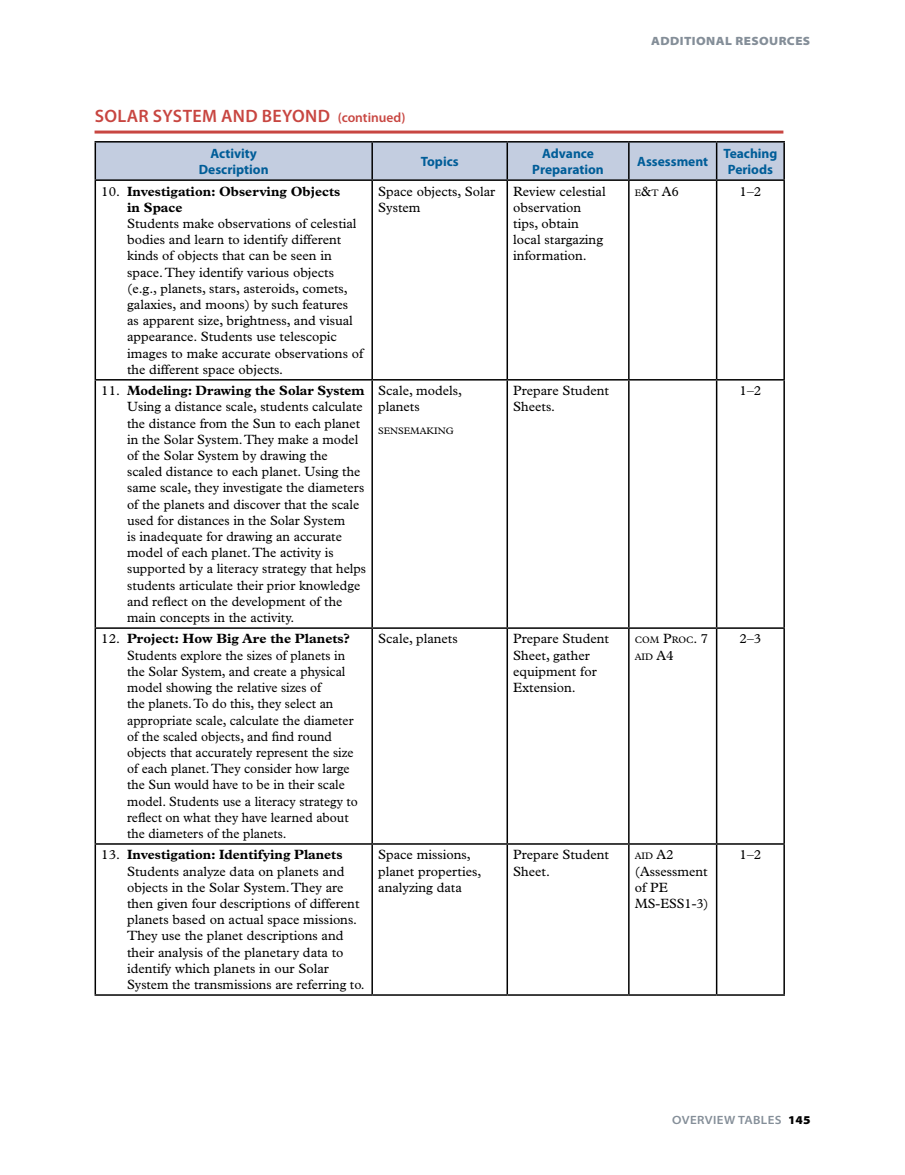
<style>
.page{position:relative;width:905px;height:1175px;background:#fff}
.page>*{position:absolute;margin:0;border:0;box-sizing:border-box;transform-origin:0 0}
.t1{font:600 18px "Myriad Pro";letter-spacing:.02em;color:#c84641}
.t2{font:13.5px/16.2px "Plantin Std";color:#000}
.t3{font:700 13.5px/16.2px "Myriad Pro";color:#005d98;text-align:center}
.t4{font:700 13.5px/16.2px "Plantin Std";color:#000}
.t5{font:900 semi-expanded 12px "Myriad Pro";letter-spacing:.035em;color:#848e98}
.t6{font:600 semi-expanded 12px "Myriad Pro";letter-spacing:.03em;color:#848e98}
.t7{font:9.45px/16.2px "Plantin Std";color:#000}
.s1{font-size:13.5px}
.s2{font-weight:400}
.s3{font-weight:700}
.s4{font-weight:900;color:#000}
</style>
<div class="page">
<svg style="left:94px;top:130px;width:689px;height:4px;background:#d57370"></svg>
<div style="left:96px;top:142px;width:687px;height:37px;background:#c3cde0"></div>
<hr style="left:94px;top:141px;width:278px;height:1px;background:#000">
<hr style="left:94px;top:142px;width:2px;height:37px;background:#000">
<hr style="left:372px;top:141px;width:135px;height:1px;background:#000">
<hr style="left:371px;top:142px;width:2px;height:37px;background:#000">
<hr style="left:507px;top:141px;width:121px;height:1px;background:#000">
<hr style="left:506px;top:142px;width:2px;height:37px;background:#000">
<hr style="left:628px;top:141px;width:88px;height:1px;background:#000">
<hr style="left:628px;top:142px;width:1px;height:37px;background:#000">
<hr style="left:716px;top:141px;width:68px;height:1px;background:#000">
<hr style="left:716px;top:142px;width:1px;height:37px;background:#000">
<hr style="left:783px;top:142px;width:1px;height:37px;background:#000">
<hr style="left:94px;top:179px;width:278px;height:2px;background:#000">
<hr style="left:94px;top:181px;width:2px;height:198px;background:#000">
<hr style="left:372px;top:179px;width:135px;height:2px;background:#000">
<hr style="left:371px;top:181px;width:2px;height:198px;background:#000">
<hr style="left:507px;top:179px;width:121px;height:2px;background:#000">
<hr style="left:506px;top:181px;width:2px;height:198px;background:#000">
<hr style="left:628px;top:179px;width:88px;height:2px;background:#000">
<hr style="left:628px;top:181px;width:1px;height:198px;background:#000">
<hr style="left:716px;top:179px;width:68px;height:2px;background:#000">
<hr style="left:716px;top:181px;width:1px;height:198px;background:#000">
<hr style="left:783px;top:181px;width:1px;height:198px;background:#000">
<hr style="left:94px;top:379px;width:278px;height:1px;background:#000">
<hr style="left:94px;top:380px;width:2px;height:247px;background:#000">
<hr style="left:372px;top:379px;width:135px;height:1px;background:#000">
<hr style="left:371px;top:380px;width:2px;height:247px;background:#000">
<hr style="left:507px;top:379px;width:121px;height:1px;background:#000">
<hr style="left:506px;top:380px;width:2px;height:247px;background:#000">
<hr style="left:628px;top:379px;width:88px;height:1px;background:#000">
<hr style="left:628px;top:380px;width:1px;height:247px;background:#000">
<hr style="left:716px;top:379px;width:68px;height:1px;background:#000">
<hr style="left:716px;top:380px;width:1px;height:247px;background:#000">
<hr style="left:783px;top:380px;width:1px;height:247px;background:#000">
<hr style="left:94px;top:627px;width:278px;height:2px;background:#000">
<hr style="left:94px;top:629px;width:2px;height:214px;background:#000">
<hr style="left:372px;top:627px;width:135px;height:2px;background:#000">
<hr style="left:371px;top:629px;width:2px;height:214px;background:#000">
<hr style="left:507px;top:627px;width:121px;height:2px;background:#000">
<hr style="left:506px;top:629px;width:2px;height:214px;background:#000">
<hr style="left:628px;top:627px;width:88px;height:2px;background:#000">
<hr style="left:628px;top:629px;width:1px;height:214px;background:#000">
<hr style="left:716px;top:627px;width:68px;height:2px;background:#000">
<hr style="left:716px;top:629px;width:1px;height:214px;background:#000">
<hr style="left:783px;top:629px;width:1px;height:214px;background:#000">
<hr style="left:94px;top:843px;width:278px;height:1px;background:#000">
<hr style="left:94px;top:844px;width:2px;height:150px;background:#000">
<hr style="left:372px;top:843px;width:135px;height:1px;background:#000">
<hr style="left:371px;top:844px;width:2px;height:150px;background:#000">
<hr style="left:507px;top:843px;width:121px;height:1px;background:#000">
<hr style="left:506px;top:844px;width:2px;height:150px;background:#000">
<hr style="left:628px;top:843px;width:88px;height:1px;background:#000">
<hr style="left:628px;top:844px;width:1px;height:150px;background:#000">
<hr style="left:716px;top:843px;width:68px;height:1px;background:#000">
<hr style="left:716px;top:844px;width:1px;height:150px;background:#000">
<hr style="left:783px;top:844px;width:1px;height:150px;background:#000">
<hr style="left:94px;top:994px;width:278px;height:1px;background:#000">
<hr style="left:372px;top:994px;width:135px;height:1px;background:#000">
<hr style="left:507px;top:994px;width:121px;height:1px;background:#000">
<hr style="left:628px;top:994px;width:88px;height:1px;background:#000">
<hr style="left:716px;top:994px;width:68px;height:1px;background:#000">
<p class="t5" style="left:651px;top:34px;width:161px">ADDITIONAL RESOURCES</p>
<h1 class="t1" style="left:95px;top:105px;width:312px">SOLAR SYSTEM AND BEYOND <span class="s1">(continued)</span></h1>
<p class="t3" style="left:199px;top:145px;width:71px">Activity<br>Description</p>
<p class="t3" style="left:421px;top:154px;width:39px">Topics</p>
<p class="t3" style="left:532px;top:145px;width:73px">Advance<br>Preparation</p>
<p class="t3" style="left:637px;top:154px;width:72px">Assessment</p>
<p class="t3" style="left:723px;top:145px;width:56px">Teaching<br>Periods</p>
<p class="t4" style="left:127px;top:183px;width:215px;text-indent:-26px"><span class="s2">10.</span> Investigation: Observing Objects in Space</p>
<p class="t2" style="left:127px;top:215px;width:238px">Students make observations of celestial bodies and learn to identify different kinds of objects that can be seen in space. They identify various objects (e.g., planets, stars, asteroids, comets, galaxies, and moons) by such features as apparent size, brightness, and visual appearance. Students use telescopic images to make accurate observations of the different space objects.</p>
<p class="t2" style="left:378px;top:183px;width:119px">Space objects, Solar<br>System</p>
<p class="t2" style="left:513px;top:183px;width:94px">Review celestial observation tips, obtain local stargazing information.</p>
<p class="t7" style="left:634px;top:184px;width:46px">E<span class="s1">&amp;</span>T <span class="s1">A6</span></p>
<p class="t2" style="left:739px;top:183px;width:23px">1–2</p>
<p class="t2" style="left:127px;top:382px;width:240px;text-indent:-26px">11. <span class="s3">Modeling: Drawing the Solar System </span>Using a distance scale, students calculate the distance from the Sun to each planet in the Solar System. They make a model of the Solar System by drawing the scaled distance to each planet. Using the same scale, they investigate the diameters of the planets and discover that the scale used for distances in the Solar System<br>is inadequate for drawing an accurate model of each planet. The activity is supported by a literacy strategy that helps students articulate their prior knowledge and reflect on the development of the main concepts in the activity.</p>
<p class="t2" style="left:378px;top:382px;width:85px">Scale, models, planets</p>
<p class="t7" style="left:378px;top:423px;width:77px">SENSEMAKING</p>
<p class="t2" style="left:513px;top:382px;width:97px">Prepare Student<br>Sheets.</p>
<p class="t2" style="left:739px;top:382px;width:23px">1–2</p>
<p class="t2" style="left:127px;top:631px;width:232px;text-indent:-26px">12. <span class="s3">Project: How Big Are the Planets?<br></span>Students explore the sizes of planets in the Solar System, and create a physical model showing the relative sizes of<br>the planets. To do this, they select an appropriate scale, calculate the diameter of the scaled objects, and find round objects that accurately represent the size of each planet. They consider how large the Sun would have to be in their scale model. Students use a literacy strategy to reflect on what they have learned about the diameters of the planets.</p>
<p class="t2" style="left:378px;top:631px;width:81px">Scale, planets</p>
<p class="t2" style="left:513px;top:631px;width:97px">Prepare Student<br>Sheet, gather equipment for<br>Extension.</p>
<p class="t7" style="left:634px;top:632px;width:75px">COM <span class="s1">P</span>ROC<span class="s1">. 7<br></span>AID <span class="s1">A4</span></p>
<p class="t2" style="left:739px;top:631px;width:23px">2–3</p>
<p class="t2" style="left:127px;top:846px;width:239px;text-indent:-26px">13. <span class="s3">Investigation: Identifying Planets </span>Students analyze data on planets and objects in the Solar System. They are then given four descriptions of different planets based on actual space missions.<br>They use the planet descriptions and their analysis of the planetary data to identify which planets in our Solar System the transmissions are referring to.</p>
<p class="t2" style="left:378px;top:846px;width:105px">Space missions, planet properties, analyzing data</p>
<p class="t2" style="left:513px;top:846px;width:97px">Prepare Student<br>Sheet.</p>
<p class="t7" style="left:634px;top:848px;width:40px">AID <span class="s1">A2</span></p>
<p class="t2" style="left:739px;top:846px;width:23px">1–2</p>
<p class="t2" style="left:634px;top:863px;width:75px">(Assessment of PE<br>MS-ESS1-3)</p>
<p class="t6" style="left:672px;top:1113px;width:140px">OVERVIEW TABLES <span class="s4">145</span></p>
</div>
